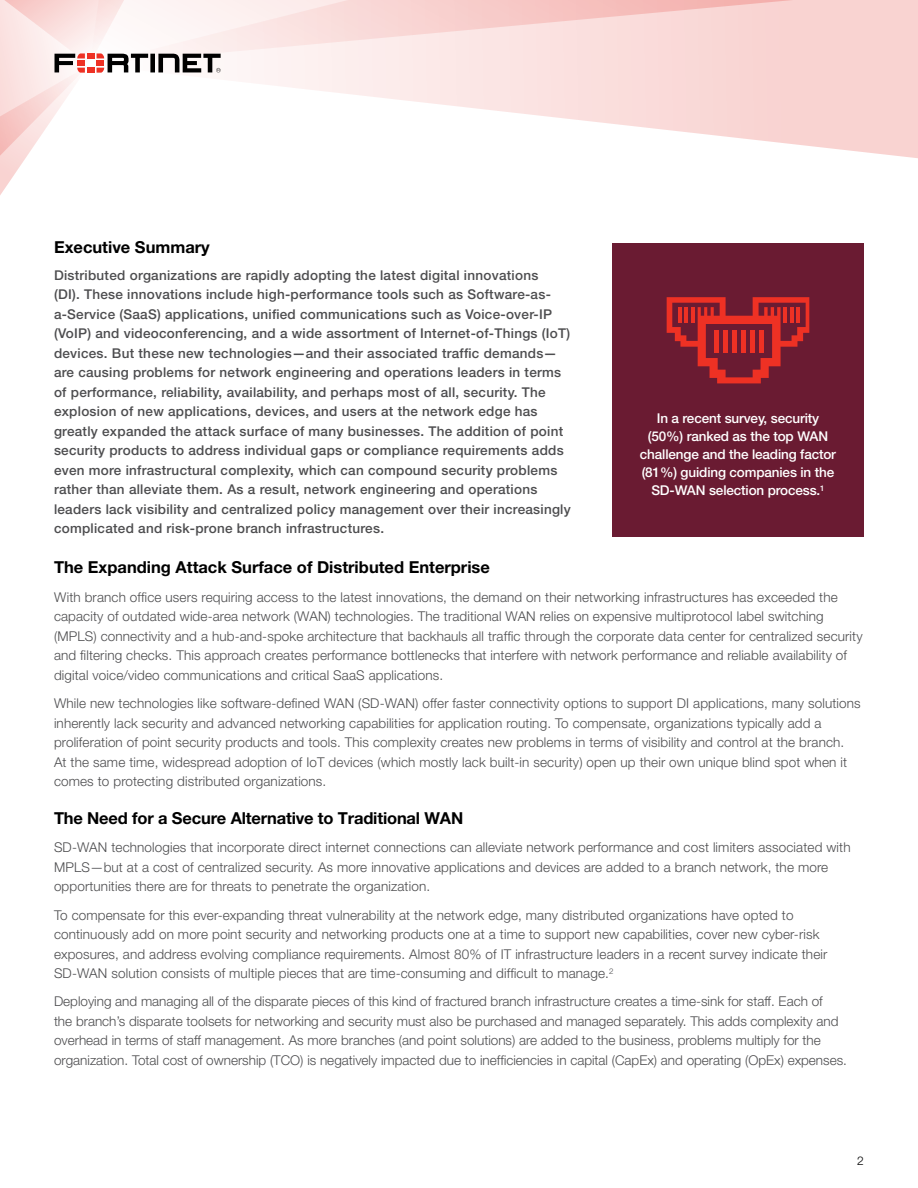
<style>
.page{position:relative;width:918px;height:1188px;background:#fff}
.page>*{position:absolute;margin:0;border:0;box-sizing:border-box;transform-origin:0 0}
.Body_Copy_Executive{font:700 16.5px "Helvetica Neue LT Pro";color:#000}
.Body_Copy{font:700 16.5px "Helvetica Neue LT Pro";letter-spacing:-.01em;color:#000}
.Body_Copy_SUBHEAD__B{font:700 16.5px "Helvetica Neue LT Pro";color:#000}
.Body_Copy-2{font:300 13.5px/19.5px "Helvetica Neue LT Pro";letter-spacing:.01em;color:#4d4d4f}
.Body_Copy_Executive-2{font:500 13.5px/19.5px "Helvetica Neue LT Pro";letter-spacing:.02em;color:#4d4d4f}
.Sidebar-call_out{font:500 13.5px/18px "Helvetica Neue LT Pro";letter-spacing:-.01em;color:#fff;text-align:center}
.t1{font:300 12px "Helvetica Neue LT Pro";color:#000}
</style>
<div class="page">
<svg style="left:251px;top:65px;width:667px;height:93px"></svg>
<svg style="left:221px;top:0;width:697px;height:65px;background:#f9dad8"></svg>
<svg style="left:0;top:0;width:221px;height:195px"></svg>
<div style="left:612px;top:243px;width:252px;height:294px;background:#6a1b32"></div>
<svg style="left:667px;top:297px;width:142px;height:86px"></svg>
<p class="Body_Copy_SUBHEAD__B" style="left:54px;top:237px;width:157px">Executive Summary</p>
<p class="Body_Copy_Executive-2" style="left:54px;top:265px;width:518px">Distributed organizations are rapidly adopting the latest digital innovations<br>(DI). These innovations include high-performance tools such as Software-as&shy;a-Service (SaaS) applications, unified communications such as Voice-over-IP (VoIP) and videoconferencing, and a wide assortment of Internet-of-Things (IoT) devices. But these new technologies—and their associated traffic demands— are causing problems for network engineering and operations leaders in terms of performance, reliability, availability, and perhaps most of all, security. The explosion of new applications, devices, and users at the network edge has greatly expanded the attack surface of many businesses. The addition of point security products to address individual gaps or compliance requirements adds even more infrastructural complexity, which can compound security problems rather than alleviate them. As a result, network engineering and operations leaders lack visibility and centralized policy management over their increasingly complicated and risk-prone branch infrastructures.</p>
<p class="Sidebar-call_out" style="left:640px;top:409px;width:198px">In a recent survey, security (50%) ranked as the top WAN challenge and the leading factor (81%) guiding companies in the<br>SD-WAN selection process.<sup>1</sup></p>
<p class="Body_Copy_Executive" style="left:54px;top:557px;width:437px">The Expanding Attack Surface of Distributed Enterprise</p>
<p class="Body_Copy-2" style="left:54px;top:587px;width:810px">With branch office users requiring access to the latest innovations, the demand on their networking infrastructures has exceeded the capacity of outdated wide-area network (WAN) technologies. The traditional WAN relies on expensive multiprotocol label switching (MPLS) connectivity and a hub-and-spoke architecture that backhauls all traffic through the corporate data center for centralized security and filtering checks. This approach creates performance bottlenecks that interfere with network performance and reliable availability of digital voice/video communications and critical SaaS applications.</p>
<p class="Body_Copy-2" style="left:54px;top:693px;width:808px">While new technologies like software-defined WAN (SD-WAN) offer faster connectivity options to support DI applications, many solutions inherently lack security and advanced networking capabilities for application routing. To compensate, organizations typically add a proliferation of point security products and tools. This complexity creates new problems in terms of visibility and control at the branch.<br>At the same time, widespread adoption of IoT devices (which mostly lack built-in security) open up their own unique blind spot when it comes to protecting distributed organizations.</p>
<p class="Body_Copy" style="left:54px;top:808px;width:411px">The Need for a Secure Alternative to Traditional WAN</p>
<p class="Body_Copy-2" style="left:54px;top:837px;width:798px">SD-WAN technologies that incorporate direct internet connections can alleviate network performance and cost limiters associated with<br>MPLS—but at a cost of centralized security. As more innovative applications and devices are added to a branch network, the more opportunities there are for threats to penetrate the organization.</p>
<p class="Body_Copy-2" style="left:54px;top:905px;width:775px">To compensate for this ever-expanding threat vulnerability at the network edge, many distributed organizations have opted to continuously add on more point security and networking products one at a time to support new capabilities, cover new cyber-risk exposures, and address evolving compliance requirements. Almost 80% of IT infrastructure leaders in a recent survey indicate their SD-WAN solution consists of multiple pieces that are time-consuming and difficult to manage.<sup>2</sup></p>
<p class="Body_Copy-2" style="left:54px;top:992px;width:794px">Deploying and managing all of the disparate pieces of this kind of fractured branch infrastructure creates a time-sink for staff. Each of<br>the branch’s disparate toolsets for networking and security must also be purchased and managed separately. This adds complexity and overhead in terms of staff management. As more branches (and point solutions) are added to the business, problems multiply for the organization. Total cost of ownership (TCO) is negatively impacted due to inefficiencies in capital (CapEx) and operating (OpEx) expenses.</p>
<p class="t1" style="left:857px;top:1154px;width:8px">2</p>
</div>
